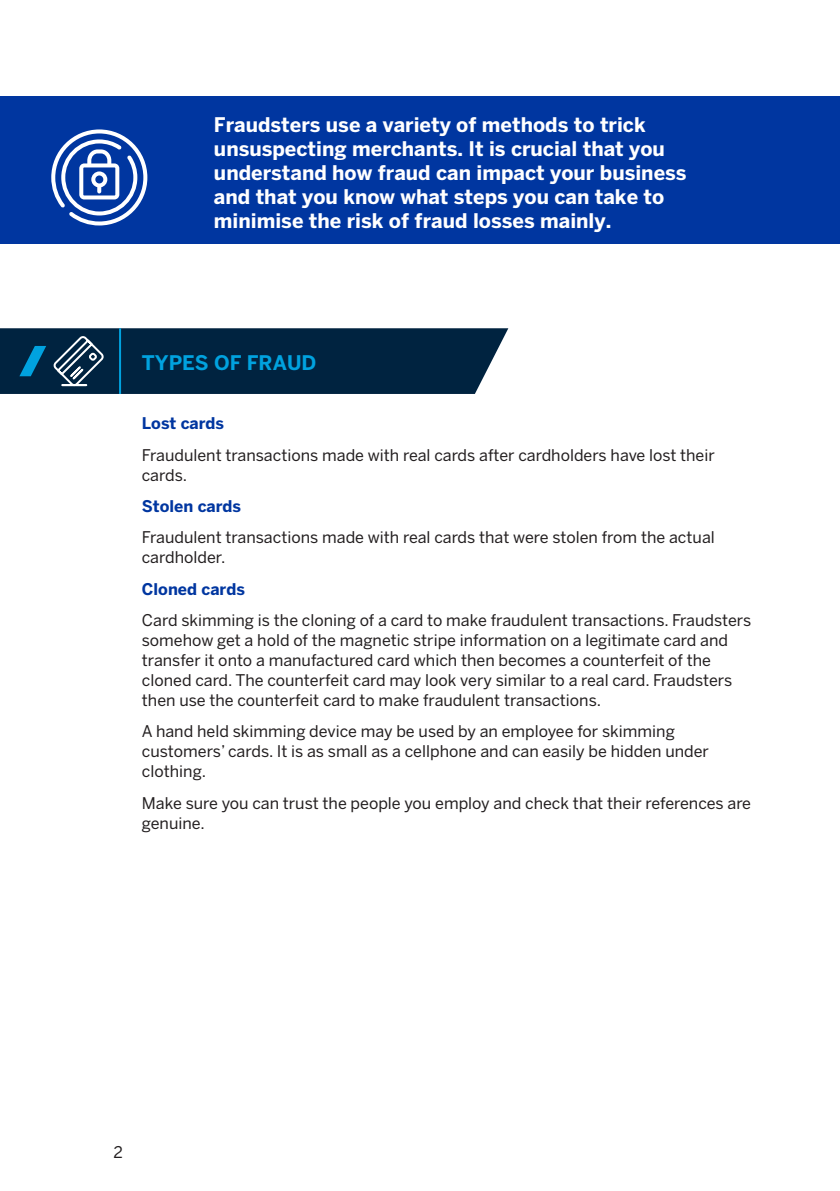
<style>
.page{position:relative;width:840px;height:1191px;background:#fff}
.page>*{position:absolute;margin:0;border:0;box-sizing:border-box;transform-origin:0 0}
.t1{font:700 20px/24px "Benton Sans";color:#fff}
.t2{font:700 20px "Benton Sans";color:#00a2df}
.t3{font:16px/20px "Benton Sans";color:#231f20}
.t4{font:700 16px "Benton Sans";color:#0036a0}
</style>
<div class="page">
<svg style="left:0;top:328px;width:508px;height:66px;background:#0d2f4b"></svg>
<div style="left:0;top:96px;width:839px;height:147px;background:#0036a0"></div>
<svg style="left:51px;top:129px;width:96px;height:96px"></svg>
<hr style="left:119px;top:328px;width:2px;height:66px;background:#00a2df">
<p class="t1" style="left:214px;top:113px;width:474px">Fraudsters use a variety of methods to trick unsuspecting merchants. It is crucial that you understand how fraud can impact your business and that you know what steps you can take to minimise the risk of fraud losses mainly.</p>
<p class="t2" style="left:142px;top:350px;width:176px">TYPES OF FRAUD</p>
<p class="t4" style="left:142px;top:414px;width:84px">Lost cards</p>
<p class="t3" style="left:142px;top:445px;width:574px">Fraudulent transactions made with real cards after cardholders have lost their cards.</p>
<p class="t4" style="left:142px;top:496px;width:101px">Stolen cards</p>
<p class="t3" style="left:142px;top:527px;width:574px">Fraudulent transactions made with real cards that were stolen from the actual cardholder.</p>
<p class="t4" style="left:142px;top:579px;width:104px">Cloned cards</p>
<p class="t3" style="left:142px;top:610px;width:610px">Card skimming is the cloning of a card to make fraudulent transactions. Fraudsters somehow get a hold of the magnetic stripe information on a legitimate card and transfer it onto a manufactured card which then becomes a counterfeit of the cloned card. The counterfeit card may look very similar to a real card. Fraudsters then use the counterfeit card to make fraudulent transactions.</p>
<p class="t3" style="left:142px;top:721px;width:568px">A hand held skimming device may be used by an employee for skimming customers’ cards. It is as small as a cellphone and can easily be hidden under clothing.</p>
<p class="t3" style="left:142px;top:793px;width:610px">Make sure you can trust the people you employ and check that their references are genuine.</p>
<p class="t3" style="left:113px;top:1142px;width:11px">2</p>
</div>
